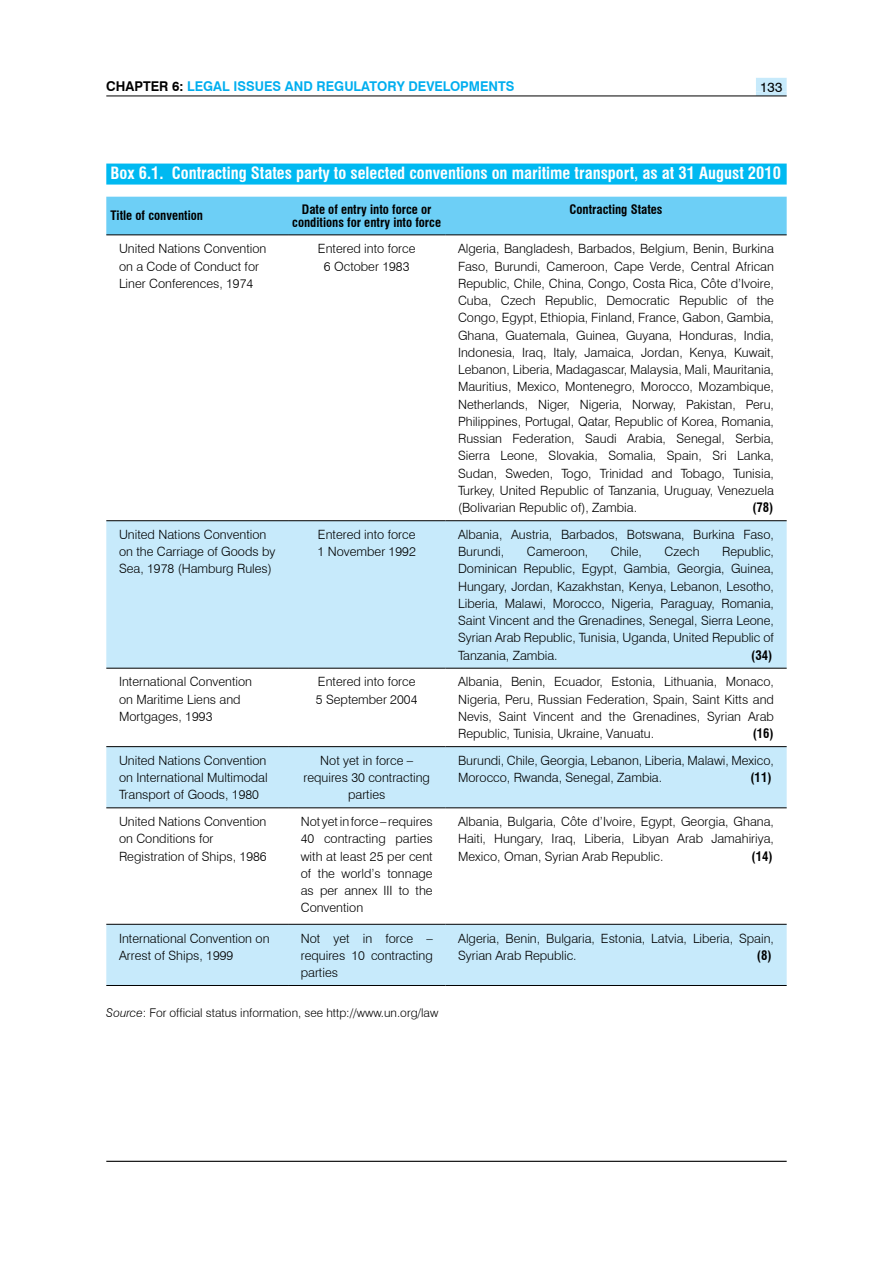
<style>
.page{position:relative;width:893px;height:1263px;background:#fff}
.page>*{position:absolute;margin:0;border:0;box-sizing:border-box;transform-origin:0 0}
.t1{font:700 condensed 16.5px "Swiss 721 BT";color:#fff}
.t2{font:700 13.5px "Swiss 721 BT";color:#00aeef;scale:.96 1}
.t3{font:700 13.5px "Swiss 721 BT";color:#000;scale:.96 1}
.t4{font:13.5px "Swiss 721 BT";color:#000}
.t5{font:300 12.75px/17.2px "Swiss 721 BT";color:#000}
.t6{font:700 condensed 12.75px/13.5px "Swiss 721 BT";color:#000;text-align:center}
.t7{font:300 12px "Swiss 721 BT";color:#000}
.s1{color:#000}
.s2{font-style:italic}
</style>
<div class="page">
<hr style="left:106px;top:1161px;width:681px;height:1px;background:#000">
<div style="left:756px;top:78px;width:31px;height:14px;background:#c7eafb"></div>
<svg style="left:756px;top:92px;width:31px;height:4px"></svg>
<hr style="left:106px;top:96px;width:681px;height:1px;background:#000">
<div style="left:106px;top:164px;width:681px;height:21px;background:#00b9f1"></div>
<div style="left:106px;top:197px;width:681px;height:37px;background:#6dcff6"></div>
<svg style="left:106px;top:521px;width:681px;height:464px;fill:#c7eafb"></svg>
<hr style="left:106px;top:234px;width:182px;height:1px;background:#000">
<hr style="left:288px;top:234px;width:157px;height:1px;background:#000">
<hr style="left:445px;top:234px;width:342px;height:1px;background:#000">
<hr style="left:106px;top:520px;width:182px;height:1px;background:#000">
<hr style="left:288px;top:520px;width:157px;height:1px;background:#000">
<hr style="left:445px;top:520px;width:342px;height:1px;background:#000">
<hr style="left:106px;top:668px;width:182px;height:1px;background:#000">
<hr style="left:288px;top:668px;width:157px;height:1px;background:#000">
<hr style="left:445px;top:668px;width:342px;height:1px;background:#000">
<hr style="left:106px;top:746px;width:182px;height:1px;background:#000">
<hr style="left:288px;top:746px;width:157px;height:1px;background:#000">
<hr style="left:445px;top:746px;width:342px;height:1px;background:#000">
<hr style="left:106px;top:807px;width:182px;height:1px;background:#000">
<hr style="left:288px;top:807px;width:157px;height:1px;background:#000">
<hr style="left:445px;top:807px;width:342px;height:1px;background:#000">
<hr style="left:106px;top:924px;width:182px;height:1px;background:#000">
<hr style="left:288px;top:924px;width:157px;height:1px;background:#000">
<hr style="left:445px;top:924px;width:342px;height:1px;background:#000">
<hr style="left:106px;top:985px;width:182px;height:1px;background:#000">
<hr style="left:288px;top:985px;width:157px;height:1px;background:#000">
<hr style="left:445px;top:985px;width:342px;height:1px;background:#000">
<p class="t3" style="left:106px;top:78px;width:30px">CHAPTE</p>
<p class="t2" style="left:159px;top:78px;width:221px"><span class="s1">R 6:</span> LEGAL ISSUES AN D REGULATO</p>
<p class="t2" style="left:387px;top:78px;width:41px">RY DEVE</p>
<p class="t2" style="left:443px;top:78px;width:49px">LOPMENTS</p>
<p class="t4" style="left:760px;top:79px;width:24px">133</p>
<p class="t1" style="left:111px;top:163px;width:672px">Box 6.1. Contracting States party to selected conventions on maritime transport, as at 31 August 2010</p>
<p class="t6" style="left:110px;top:209px;width:94px">Title of convention</p>
<p class="t6" style="left:292px;top:202px;width:150px">Date of entry into force or conditions for entry into force</p>
<p class="t6" style="left:570px;top:202px;width:94px">Contracting States</p>
<p class="t5" style="left:119px;top:240px;width:149px">United Nations Convention on a Code of Conduct for<br>Liner Conferences, 1974</p>
<p class="t5" style="left:318px;top:240px;width:99px;text-align:center">Entered into force<br>6 October 1983</p>
<p class="t5" style="left:458px;top:240px;width:317px;text-align:justify">Algeria, Bangladesh, Barbados, Belgium, Benin, Burkina Faso, Burundi, Cameroon, Cape Verde, Central African Republic, Chile, China, Congo, Costa Rica, Côte d’Ivoire, Cuba, Czech Republic, Democratic Republic of the Congo, Egypt, Ethiopia, Finland, France, Gabon, Gambia, Ghana, Guatemala, Guinea, Guyana, Honduras, India, Indonesia, Iraq, Italy, Jamaica, Jordan, Kenya, Kuwait, Lebanon, Liberia, Madagascar, Malaysia, Mali, Mauritania, Mauritius, Mexico, Montenegro, Morocco, Mozambique, Netherlands, Niger, Nigeria, Norway, Pakistan, Peru, Philippines, Portugal, Qatar, Republic of Korea, Romania, Russian Federation, Saudi Arabia, Senegal, Serbia, Sierra Leone, Slovakia, Somalia, Spain, Sri Lanka, Sudan, Sweden, Togo, Trinidad and Tobago, Tunisia, Turkey, United Republic of Tanzania, Uruguay, Venezuela (Bolivarian Republic of), Zambia.</p>
<p class="t6" style="left:752px;top:501px;width:23px">(78)</p>
<p class="t5" style="left:119px;top:526px;width:158px">United Nations Convention on the Carriage of Goods by<br>Sea, 1978 (Hamburg Rules)</p>
<p class="t5" style="left:318px;top:526px;width:100px">Entered into force<br>1 November 1992</p>
<p class="t5" style="left:458px;top:526px;width:317px">Albania, Austria, Barbados, Botswana, Burkina Faso,<br>Burundi,</p>
<p class="t5" style="left:527px;top:543px;width:63px">Cameroon,</p>
<p class="t5" style="left:611px;top:543px;width:33px">Chile,</p>
<p class="t5" style="left:664px;top:543px;width:37px">Czech</p>
<p class="t5" style="left:458px;top:543px;width:317px;text-align:justify;text-indent:264px">Republic, Dominican Republic, Egypt, Gambia, Georgia, Guinea, Hungary, Jordan, Kazakhstan, Kenya, Lebanon, Lesotho, Liberia, Malawi, Morocco, Nigeria, Paraguay, Romania, Saint Vincent and the Grenadines, Senegal, Sierra Leone, Syrian Arab Republic, Tunisia, Uganda, United Republic of Tanzania, Zambia.</p>
<p class="t6" style="left:751px;top:648px;width:23px">(34)</p>
<p class="t5" style="left:119px;top:673px;width:135px">International Convention on Maritime Liens and<br>Mortgages, 1993</p>
<p class="t5" style="left:316px;top:673px;width:103px">Entered into force<br>5 September 2004</p>
<p class="t5" style="left:458px;top:673px;width:317px;text-align:justify">Albania, Benin, Ecuador, Estonia, Lithuania, Monaco, Nigeria, Peru, Russian Federation, Spain, Saint Kitts and Nevis, Saint Vincent and the Grenadines, Syrian Arab Republic, Tunisia, Ukraine, Vanuatu.</p>
<p class="t6" style="left:753px;top:727px;width:23px">(16)</p>
<p class="t5" style="left:119px;top:752px;width:150px;text-align:justify">United Nations Convention on International Multimodal Transport of Goods, 1980</p>
<p class="t5" style="left:303px;top:752px;width:128px;text-align:center">Not yet in force – requires 30 contracting parties</p>
<p class="t5" style="left:458px;top:752px;width:317px">Burundi, Chile, Georgia, Lebanon, Liberia, Malawi, Mexico,<br>Morocco, Rwanda, Senegal, Zambia.</p>
<p class="t6" style="left:750px;top:771px;width:23px">(11)</p>
<p class="t5" style="left:119px;top:813px;width:149px">United Nations Convention on Conditions for<br>Registration of Ships, 1986</p>
<p class="t5" style="left:301px;top:813px;width:133px;text-align:justify">Not yet in force – requires 40 contracting parties with at least 25 per cent of the world’s tonnage as per annex III to the Convention</p>
<p class="t5" style="left:458px;top:813px;width:317px;text-align:justify">Albania, Bulgaria, Côte d’Ivoire, Egypt, Georgia, Ghana, Haiti, Hungary, Iraq, Liberia, Libyan Arab Jamahiriya, Mexico, Oman, Syrian Arab Republic.</p>
<p class="t6" style="left:752px;top:849px;width:23px">(14)</p>
<p class="t5" style="left:119px;top:929px;width:152px">International Convention on<br>Arrest of Ships, 1999</p>
<p class="t5" style="left:301px;top:929px;width:133px;text-align:justify">Not yet in force – requires 10 contracting parties</p>
<p class="t5" style="left:458px;top:929px;width:317px">Algeria, Benin, Bulgaria, Estonia, Latvia, Liberia, Spain,<br>Syrian Arab Republic.</p>
<p class="t6" style="left:757px;top:948px;width:16px">(8)</p>
<p class="t7" style="left:106px;top:1006px;width:334px"><span class="s2">Source</span>: For official status information, see http://www.un.org/law</p>
</div>
